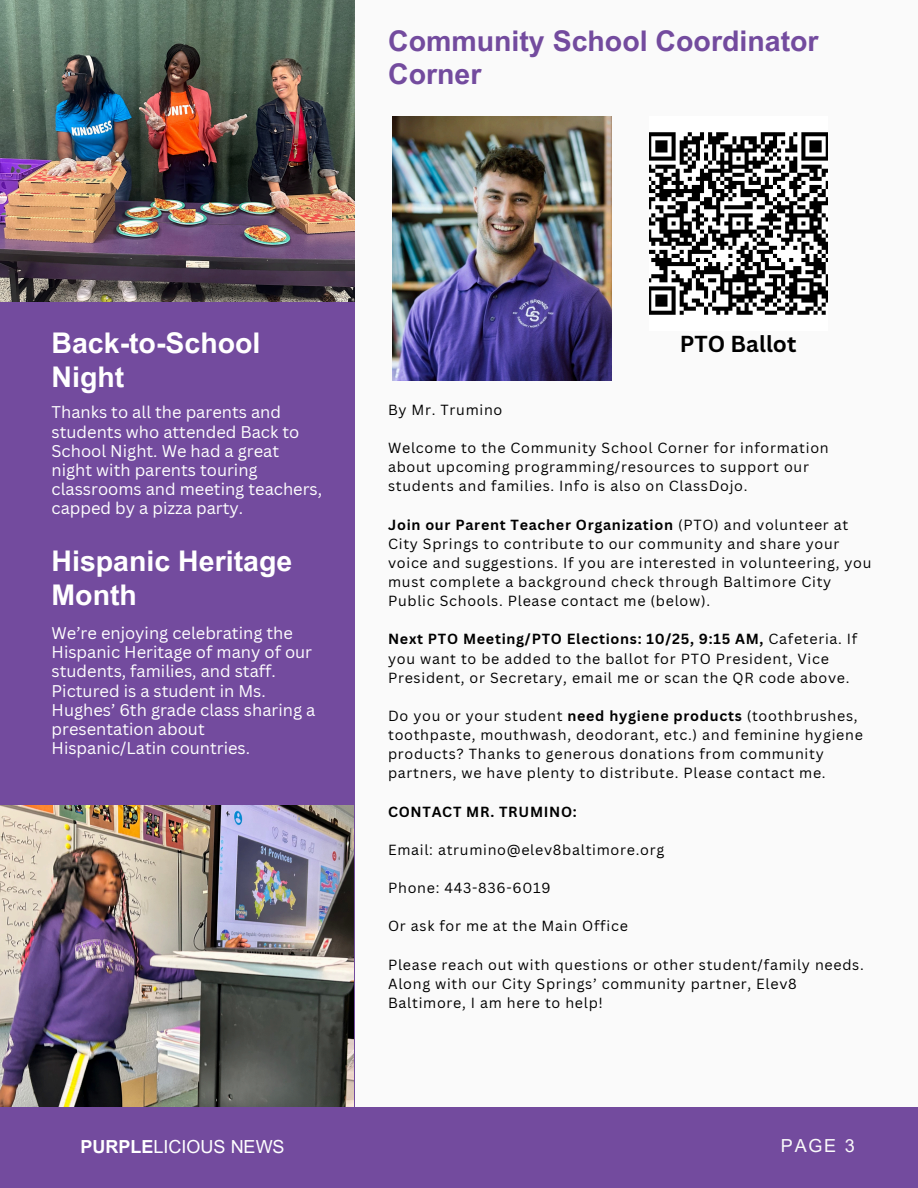
<style>
.page{position:relative;width:918px;height:1188px;background:#fafafa}
.page>*{position:absolute;margin:0;border:0;box-sizing:border-box;transform-origin:0 0}
.t1{font:700 28.5px/33.8px "Arial MT Pro";color:#fff}
.t2{font:700 28.5px/33.8px "Arial MT Pro";color:#734b9e}
.t3{font:700 22.5px "Canva Sans";color:#000}
.t4{font:18px "Arial MT Pro";color:#fff}
.t5{font:18px "Arial MT Pro";color:#fafafa}
.t6{font:16.5px/19.2px "Canva Sans";color:#fff}
.t7{font:14.25px/19.2px "Canva Sans";letter-spacing:.05em;color:#000}
.t8{font:700 14.25px "Canva Sans";letter-spacing:.05em;color:#000}
.s1{font-weight:700}
</style>
<div class="page">
<div style="left:0;top:1107px;width:918px;height:81px;background:#734b9e"></div>
<img style="left:392px;top:117px;width:219px;height:264px">
<div style="left:0;top:302px;width:354px;height:817px;background:#734b9e"></div>
<img style="left:0;top:0;width:354px;height:302px">
<img style="left:649px;top:132px;width:178px;height:183px">
<img style="left:0;top:805px;width:353px;height:302px">
<h1 class="t2" style="left:388px;top:27px;width:432px">Community School Coordinator<br>Corner</h1>
<p class="t1" style="left:52px;top:330px;width:210px">Back-to-School<br>Night</p>
<p class="t6" style="left:52px;top:402px;width:272px">Thanks to all the parents and students who attended Back to<br>School Night. We had a great night with parents touring classrooms and meeting teachers, capped by a pizza party.</p>
<p class="t1" style="left:52px;top:548px;width:242px">Hispanic Heritage<br>Month</p>
<h3 class="t6" style="left:52px;top:623px;width:265px">We’re enjoying celebrating the<br>Hispanic Heritage of many of our students, families, and staff.<br>Pictured is a student in Ms.<br>Hughes’ 6th grade class sharing a presentation about<br>Hispanic/Latin countries.</h3>
<h3 class="t3" style="left:680px;top:328px;width:118px">PTO Ballot</h3>
<h1 class="t7" style="left:388px;top:400px;width:116px">By Mr. Trumino</h1>
<h4 class="t7" style="left:388px;top:438px;width:442px">Welcome to the Community School Corner for information about upcoming programming/resources to support our students and families. Info is also on ClassDojo.</h4>
<h2 class="t7" style="left:388px;top:515px;width:485px"><span class="s1">Join our Parent Teacher Organization</span> (PTO) and volunteer at City Springs to contribute to our community and share your voice and suggestions. If you are interested in volunteering, you must complete a background check through Baltimore City Public Schools. Please contact me (below).</h2>
<p class="t7" style="left:388px;top:629px;width:471px"><span class="s1">Next PTO Meeting/PTO Elections: 10/25, 9:15 AM,</span> Cafeteria. If you want to be added to the ballot for PTO President, Vice<br>President, or Secretary, email me or scan the QR code above.</p>
<p class="t7" style="left:388px;top:706px;width:476px">Do you or your student <span class="s1">need hygiene products</span> (toothbrushes, toothpaste, mouthwash, deodorant, etc.) and feminine hygiene products? Thanks to generous donations from community partners, we have plenty to distribute. Please contact me.</p>
<p class="t8" style="left:388px;top:801px;width:190px">CONTACT MR. TRUMINO:</p>
<p class="t7" style="left:388px;top:840px;width:278px">Email: atrumino@elev8baltimore.org</p>
<p class="t7" style="left:388px;top:878px;width:164px">Phone: 443-836-6019</p>
<h5 class="t7" style="left:388px;top:916px;width:241px">Or ask for me at the Main Office</h5>
<p class="t7" style="left:388px;top:954px;width:477px">Please reach out with questions or other student/family needs.<br>Along with our City Springs’ community partner, Elev8<br>Baltimore, I am here to help!</p>
<h1 class="t4" style="left:81px;top:1140px;width:206px"><span class="s1">PURPLE</span>LICIOUS NEWS</h1>
<h4 class="t5" style="left:781px;top:1139px;width:76px">PAGE 3</h4>
</div>
